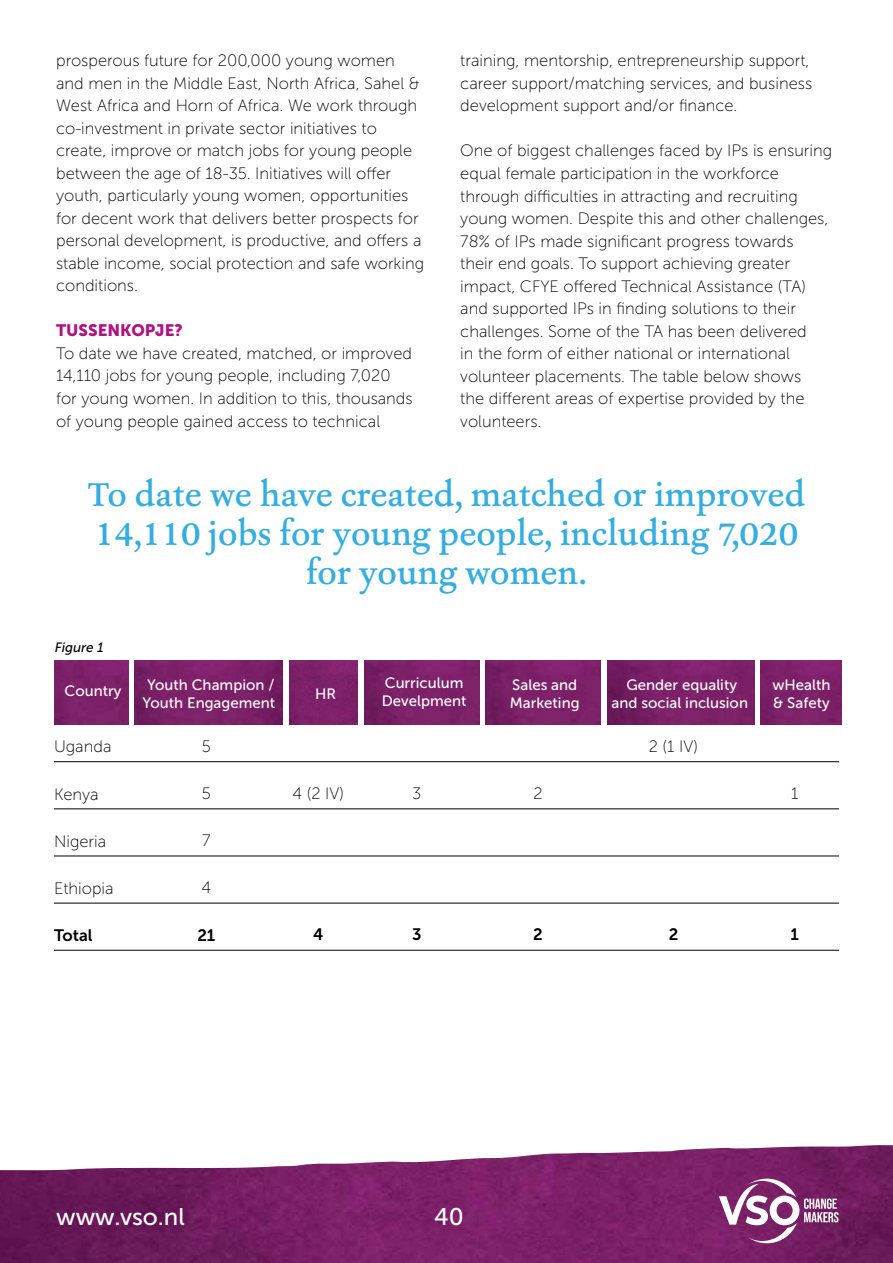
<style>
.page{position:relative;width:893px;height:1263px;background:#fff}
.page>*{position:absolute;margin:0;border:0;box-sizing:border-box;transform-origin:0 0}
.t1{font:500 34.5px/39px "Ashbury";color:#34ade1;text-align:center}
.t2{font:24px "Museo Sans 500";color:#fff}
.t3{font:16.5px/22.5px "Museo Sans 100";color:#000}
.t4{font:16.5px "Museo Sans 900";color:#af1280}
.t5{font:16.5px "Museo Sans 700";color:#000}
.t6{font:15px/18px "Museo Sans 500";color:#fff}
.t7{font:italic 13.5px "Museo Sans 500";color:#000}
</style>
<div class="page">
<img style="left:134px;top:660px;width:149px;height:65px">
<img style="left:289px;top:660px;width:69px;height:65px">
<img style="left:364px;top:660px;width:115px;height:65px">
<img style="left:485px;top:660px;width:115px;height:65px">
<img style="left:760px;top:660px;width:81px;height:65px">
<img style="left:607px;top:660px;width:147px;height:65px">
<img style="left:54px;top:660px;width:75px;height:65px">
<hr style="left:54px;top:761px;width:785px;height:1px;background:#000">
<hr style="left:54px;top:808px;width:785px;height:1px;background:#000">
<hr style="left:54px;top:856px;width:785px;height:1px;background:#000">
<hr style="left:54px;top:903px;width:785px;height:1px;background:#000">
<hr style="left:54px;top:950px;width:785px;height:1px;background:#000">
<img style="left:0;top:1145px;width:893px;height:118px">
<svg style="left:719px;top:1178px;width:120px;height:65px"></svg>
<p class="t3" style="left:56px;top:50px;width:370px">prosperous future for 200,000 young women and men in the Middle East, North Africa, Sahel &amp; West Africa and Horn of Africa. We work through co-investment in private sector initiatives to create, improve or match jobs for young people between the age of 18-35. Initiatives will offer youth, particularly young women, opportunities for decent work that delivers better prospects for personal development, is productive, and offers a stable income, social protection and safe working conditions.</p>
<p class="t4" style="left:56px;top:321px;width:128px">TUSSENKOPJE?</p>
<p class="t3" style="left:56px;top:342px;width:358px">To date we have created, matched, or improved 14,110 jobs for young people, including 7,020 for young women. In addition to this, thousands of young people gained access to technical</p>
<p class="t3" style="left:460px;top:50px;width:353px">training, mentorship, entrepreneurship support, career support/matching services, and business development support and/or finance.</p>
<p class="t3" style="left:460px;top:140px;width:373px">One of biggest challenges faced by IPs is ensuring equal female participation in the workforce through difficulties in attracting and recruiting young women. Despite this and other challenges, 78% of IPs made significant progress towards<br>their end goals. To support achieving greater impact, CFYE offered Technical Assistance (TA) and supported IPs in finding solutions to their challenges. Some of the TA has been delivered<br>in the form of either national or international volunteer placements. The table below shows<br>the different areas of expertise provided by the volunteers.</p>
<h1 class="t1" style="left:87px;top:475px;width:719px">To date we have created, matched or improved<br>14,110 jobs for young people, including 7,020 for young women.</h1>
<p class="t7" style="left:54px;top:640px;width:53px">Figure 1</p>
<p class="t6" style="left:65px;top:681px;width:58px">Country</p>
<p class="t6" style="left:143px;top:676px;width:134px;text-align:center">Youth Champion /<br>Youth Engagement</p>
<p class="t6" style="left:315px;top:685px;width:22px">HR</p>
<p class="t6" style="left:382px;top:674px;width:86px">Curriculum<br>Develpment</p>
<p class="t6" style="left:510px;top:676px;width:71px">Sales and<br>Marketing</p>
<p class="t6" style="left:612px;top:676px;width:138px;text-align:center">Gender equality and social inclusion</p>
<p class="t6" style="left:772px;top:676px;width:60px">wHealth &amp; Safety</p>
<p class="t3" style="left:649px;top:735px;width:51px">2 (1 IV)</p>
<p class="t3" style="left:54px;top:736px;width:59px">Uganda</p>
<p class="t3" style="left:202px;top:736px;width:11px">5</p>
<p class="t3" style="left:202px;top:782px;width:11px">5</p>
<p class="t3" style="left:293px;top:782px;width:53px">4 (2 IV)</p>
<p class="t3" style="left:412px;top:782px;width:11px">3</p>
<p class="t3" style="left:533px;top:782px;width:11px">2</p>
<p class="t3" style="left:791px;top:782px;width:9px">1</p>
<p class="t3" style="left:54px;top:783px;width:46px">Kenya</p>
<p class="t3" style="left:54px;top:830px;width:54px">Nigeria</p>
<p class="t3" style="left:54px;top:877px;width:61px">Ethiopia</p>
<p class="t5" style="left:54px;top:926px;width:40px">Total</p>
<p class="t3" style="left:202px;top:830px;width:10px">7</p>
<p class="t3" style="left:202px;top:877px;width:11px">4</p>
<p class="t5" style="left:197px;top:926px;width:20px">21</p>
<p class="t5" style="left:313px;top:925px;width:12px">4</p>
<p class="t5" style="left:412px;top:925px;width:11px">3</p>
<p class="t5" style="left:533px;top:925px;width:11px">2</p>
<p class="t5" style="left:669px;top:925px;width:11px">2</p>
<p class="t5" style="left:790px;top:925px;width:10px">1</p>
<h2 class="t2" style="left:56px;top:1203px;width:130px">www.vso.nl</h2>
<h2 class="t2" style="left:434px;top:1203px;width:31px">40</h2>
</div>
